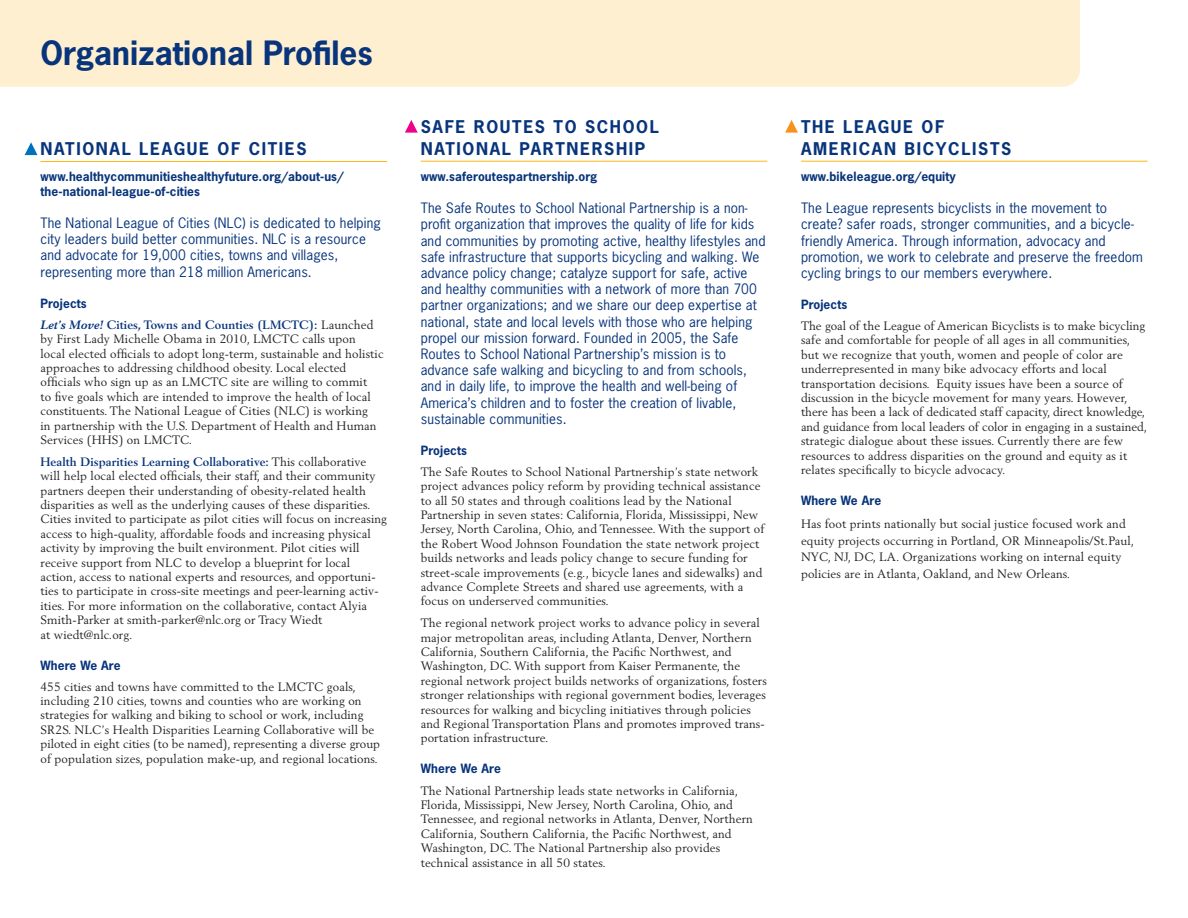
<style>
.page{position:relative;width:1188px;height:918px;background:#fff}
.page>*{position:absolute;margin:0;border:0;box-sizing:border-box;transform-origin:0 0}
.t1{font:700 31.5px "News Gothic Std";color:#08347b}
.t2{font:700 16.5px/22.5px "News Gothic Std";letter-spacing:.1em;color:#08347b}
.t3{font:13.5px/16.2px "News Gothic Std";letter-spacing:.01em;color:#08347b}
.t4{font:12px/14.4px "Berling LT Std";letter-spacing:.01em;color:#231f20}
.t5{font:700 12px/15px "News Gothic Std";letter-spacing:.01em;color:#08347b}
.s1{font-weight:700;font-style:italic;color:#08347b}
.s2{font-weight:700;color:#08347b}
</style>
<div class="page">
<div style="left:0;top:0;width:1080px;height:87px;background:#feefd0"></div>
<hr style="left:40px;top:161px;width:347px;height:1px;background:#fcb814">
<svg style="left:25px;top:142px;width:13px;height:13px"></svg>
<svg style="left:405px;top:120px;width:13px;height:13px"></svg>
<svg style="left:785px;top:120px;width:13px;height:13px"></svg>
<hr style="left:421px;top:161px;width:346px;height:1px;background:#fcb814">
<hr style="left:801px;top:161px;width:347px;height:1px;background:#fcb814">
<h1 class="t1" style="left:40px;top:32px;width:334px">Organizational Profiles</h1>
<h2 class="t2" style="left:40px;top:137px;width:268px">NATIONAL LEAGUE OF CITIES</h2>
<p class="t5" style="left:40px;top:168px;width:305px">www.healthycommunitieshealthyfuture.org/about-us/ the-national-league-of-cities</p>
<p class="t3" style="left:40px;top:215px;width:342px">The National League of Cities (NLC) is dedicated to helping city leaders build better communities. NLC is a resource and advocate for 19,000 cities, towns and villages, representing more than 218 million Americans.</p>
<p class="t5" style="left:40px;top:295px;width:48px">Projects</p>
<p class="t4" style="left:40px;top:317px;width:345px"><span class="s1">Let’s Move!</span> <span class="s2">Cities, Towns and Counties (LMCTC):</span> Launched by First Lady Michelle Obama in 2010, LMCTC calls upon<br>local elected officials to adopt long-term, sustainable and holistic approaches to addressing childhood obesity. Local elected officials who sign up as an LMCTC site are willing to commit<br>to five goals which are intended to improve the health of local constituents. The National League of Cities (NLC) is working<br>in partnership with the U.S. Department of Health and Human Services (HHS) on LMCTC.</p>
<p class="t4" style="left:40px;top:454px;width:348px"><span class="s2">Health Disparities Learning Collaborative:</span> This collaborative will help local elected officials, their staff, and their community partners deepen their understanding of obesity-related health disparities as well as the underlying causes of these disparities.<br>Cities invited to participate as pilot cities will focus on increasing access to high-quality, affordable foods and increasing physical activity by improving the built environment. Pilot cities will receive support from NLC to develop a blueprint for local action, access to national experts and resources, and opportuni&shy;ties to participate in cross-site meetings and peer-learning activ&shy;ities. For more information on the collaborative, contact Alyia Smith-Parker at smith-parker@nlc.org or Tracy Wiedt<br>at wiedt@nlc.org.</p>
<p class="t5" style="left:40px;top:657px;width:82px">Where We Are</p>
<p class="t4" style="left:40px;top:679px;width:341px">455 cities and towns have committed to the LMCTC goals, including 210 cities, towns and counties who are working on strategies for walking and biking to school or work, including SR2S. NLC’s Health Disparities Learning Collaborative will be piloted in eight cities (to be named), representing a diverse group of population sizes, population make-up, and regional locations.</p>
<h2 class="t2" style="left:421px;top:115px;width:240px">SAFE ROUTES TO SCHOOL<br>NATIONAL PARTNERSHIP</h2>
<p class="t5" style="left:421px;top:168px;width:178px">www.saferoutespartnership.org</p>
<p class="t3" style="left:421px;top:200px;width:346px">The Safe Routes to School National Partnership is a non&shy;profit organization that improves the quality of life for kids and communities by promoting active, healthy lifestyles and safe infrastructure that supports bicycling and walking. We advance policy change; catalyze support for safe, active and healthy communities with a network of more than 700 partner organizations; and we share our deep expertise at national, state and local levels with those who are helping propel our mission forward. Founded in 2005, the Safe Routes to School National Partnership’s mission is to advance safe walking and bicycling to and from schools, and in daily life, to improve the health and well-being of America’s children and to foster the creation of livable, sustainable communities.</p>
<p class="t5" style="left:421px;top:442px;width:48px">Projects</p>
<p class="t4" style="left:421px;top:464px;width:345px">The Safe Routes to School National Partnership’s state network project advances policy reform by providing technical assistance to all 50 states and through coalitions lead by the National Partnership in seven states: California, Florida, Mississippi, New Jersey, North Carolina, Ohio, and Tennessee. With the support of the Robert Wood Johnson Foundation the state network project builds networks and leads policy change to secure funding for street-scale improvements (e.g., bicycle lanes and sidewalks) and advance Complete Streets and shared use agreements, with a focus on underserved communities.</p>
<p class="t4" style="left:421px;top:616px;width:348px">The regional network project works to advance policy in several major metropolitan areas, including Atlanta, Denver, Northern California, Southern California, the Pacific Northwest, and Washington, DC. With support from Kaiser Permanente, the regional network project builds networks of organizations, fosters stronger relationships with regional government bodies, leverages resources for walking and bicycling initiatives through policies and Regional Transportation Plans and promotes improved trans&shy;portation infrastructure.</p>
<p class="t5" style="left:421px;top:761px;width:82px">Where We Are</p>
<p class="t4" style="left:421px;top:783px;width:334px">The National Partnership leads state networks in California, Florida, Mississippi, New Jersey, North Carolina, Ohio, and Tennessee, and regional networks in Atlanta, Denver, Northern California, Southern California, the Pacific Northwest, and Washington, DC. The National Partnership also provides technical assistance in all 50 states.</p>
<h2 class="t2" style="left:801px;top:115px;width:212px">THE LEAGUE OF<br>AMERICAN BICYCLISTS</h2>
<p class="t5" style="left:801px;top:168px;width:156px">www.bikeleague.org/equity</p>
<p class="t3" style="left:801px;top:200px;width:344px">The League represents bicyclists in the movement to create? safer roads, stronger communities, and a bicycle&shy;friendly America. Through information, advocacy and promotion, we work to celebrate and preserve the freedom cycling brings to our members everywhere.</p>
<p class="t5" style="left:801px;top:297px;width:48px">Projects</p>
<p class="t4" style="left:801px;top:318px;width:348px">The goal of the League of American Bicyclists is to make bicycling safe and comfortable for people of all ages in all communities, but we recognize that youth, women and people of color are underrepresented in many bike advocacy efforts and local transportation decisions. Equity issues have been a source of discussion in the bicycle movement for many years. However, there has been a lack of dedicated staff capacity, direct knowledge, and guidance from local leaders of color in engaging in a sustained, strategic dialogue about these issues. Currently there are few resources to address disparities on the ground and equity as it relates specifically to bicycle advocacy.</p>
<p class="t5" style="left:801px;top:493px;width:82px">Where We Are</p>
<p class="t4" style="left:801px;top:515px;width:335px;line-height:16.5px">Has foot prints nationally but social justice focused work and equity projects occurring in Portland, OR Minneapolis/St.Paul, NYC, NJ, DC, LA. Organizations working on internal equity policies are in Atlanta, Oakland, and New Orleans.</p>
</div>
